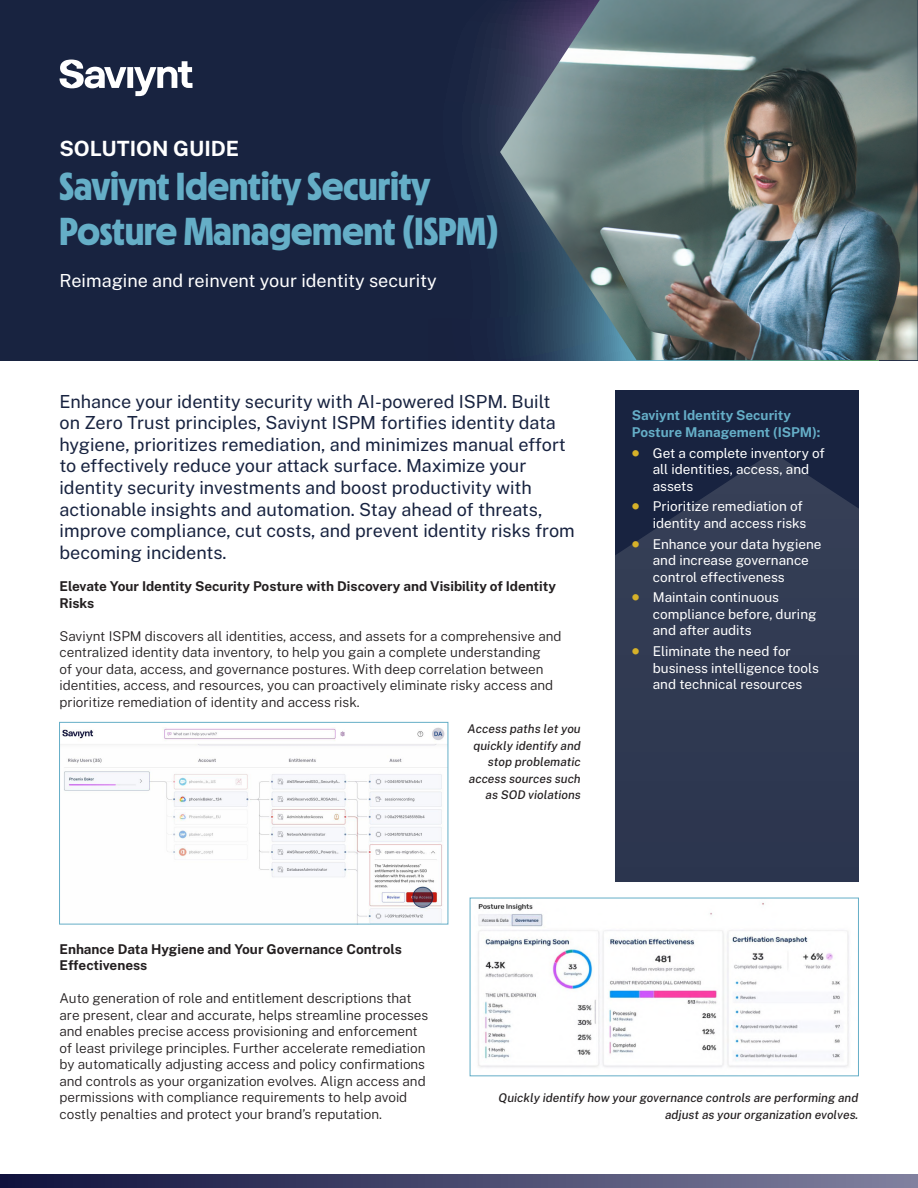
<style>
.page{position:relative;width:918px;height:1188px;background:#fff}
.page>*{position:absolute;margin:0;border:0;box-sizing:border-box;transform-origin:0 0}
.t1{font:700 39px/45px "MD Nichrome";letter-spacing:.005em;color:#65aec7}
.t2{font:700 21px "Public Sans";color:#fff}
.t3{font:18px/21.6px "Public Sans";color:#182340}
.t4{font:18px "Public Sans";color:#fff}
.t5{font:300 13.5px/16.5px "Public Sans";color:#231f20}
.t6{font:13.5px/16.5px "Public Sans";color:#fff}
.t7{font:700 13.5px/16.5px "Public Sans";color:#231f20}
.t8{font:700 13.5px/16.5px "Public Sans";color:#65aec7}
.t9{font:italic 100 12px/16.5px "Public Sans";color:#231f20;text-align:right}
.s1{font-weight:100;font-size:21px;color:#d6b129}
</style>
<div class="page">
<div style="left:0;top:0;width:918px;height:360px;background:#182340"></div>
<img style="left:500px;top:0;width:418px;height:360px">
<svg style="left:60px;top:60px;width:132px;height:36px"></svg>
<svg style="left:0;top:1174px;width:918px;height:14px;background:#48496d"></svg>
<div style="left:615px;top:391px;width:243px;height:491px;background:#182340"></div>
<svg style="left:615px;top:452px;width:243px;height:430px;background:#2d3750"></svg>
<img style="left:61px;top:728px;width:385px;height:194px">
<div style="left:59px;top:722px;width:389px;height:202px;border:1px solid #65aec7"></div>
<img style="left:478px;top:903px;width:371px;height:165px">
<div style="left:470px;top:898px;width:389px;height:178px;border:1px solid #65aec7"></div>
<p class="t2" style="left:60px;top:133px;width:181px">SOLUTION GUIDE</p>
<p class="t1" style="left:60px;top:162px;width:441px">Saviynt Identity Security<br>Posture Management (ISPM)</p>
<p class="t4" style="left:60px;top:268px;width:379px">Reimagine and reinvent your identity security</p>
<p class="t3" style="left:60px;top:389px;width:517px">Enhance your identity security with AI-powered ISPM. Built on Zero Trust principles, Saviynt ISPM fortifies identity data hygiene, prioritizes remediation, and minimizes manual effort to effectively reduce your attack surface. Maximize your identity security investments and boost productivity with actionable insights and automation. Stay ahead of threats, improve compliance, cut costs, and prevent identity risks from becoming incidents.</p>
<p class="t7" style="left:60px;top:577px;width:498px">Elevate Your Identity Security Posture with Discovery and Visibility of Identity<br>Risks</p>
<p class="t5" style="left:60px;top:627px;width:504px">Saviynt ISPM discovers all identities, access, and assets for a comprehensive and centralized identity data inventory, to help you gain a complete understanding<br>of your data, access, and governance postures. With deep correlation between identities, access, and resources, you can proactively eliminate risky access and prioritize remediation of identity and access risk.</p>
<p class="t9" style="left:468px;top:721px;width:115px">Access paths let you quickly identify and stop problematic access sources such as SOD violations</p>
<p class="t8" style="left:632px;top:406px;width:190px">Saviynt Identity Security<br>Posture Management (ISPM):</p>
<p class="t6" style="left:653px;top:444px;width:173px;text-indent:-21px"><span class="s1">•</span> Get a complete inventory of all identities, access, and assets</p>
<p class="t6" style="left:632px;top:498px;width:176px;text-align:right"><span class="s1">•</span> Prioritize remediation of identity and access risks</p>
<p class="t6" style="left:653px;top:535px;width:170px;text-indent:-21px"><span class="s1">•</span> Enhance your data hygiene and increase governance control effectiveness</p>
<p class="t6" style="left:653px;top:589px;width:165px;text-indent:-21px"><span class="s1">•</span> Maintain continuous compliance before, during and after audits</p>
<p class="t6" style="left:653px;top:642px;width:168px;text-indent:-21px"><span class="s1">•</span> Eliminate the need for business intelligence tools and technical resources</p>
<p class="t7" style="left:60px;top:940px;width:344px">Enhance Data Hygiene and Your Governance Controls<br>Effectiveness</p>
<p class="t5" style="left:60px;top:990px;width:370px">Auto generation of role and entitlement descriptions that are present, clear and accurate, helps streamline processes and enables precise access provisioning and enforcement of least privilege principles. Further accelerate remediation by automatically adjusting access and policy confirmations and controls as your organization evolves. Align access and permissions with compliance requirements to help avoid costly penalties and protect your brand’s reputation.</p>
<p class="t9" style="left:499px;top:1090px;width:361px">Quickly identify how your governance controls are performing and adjust as your organization evolves.</p>
</div>
